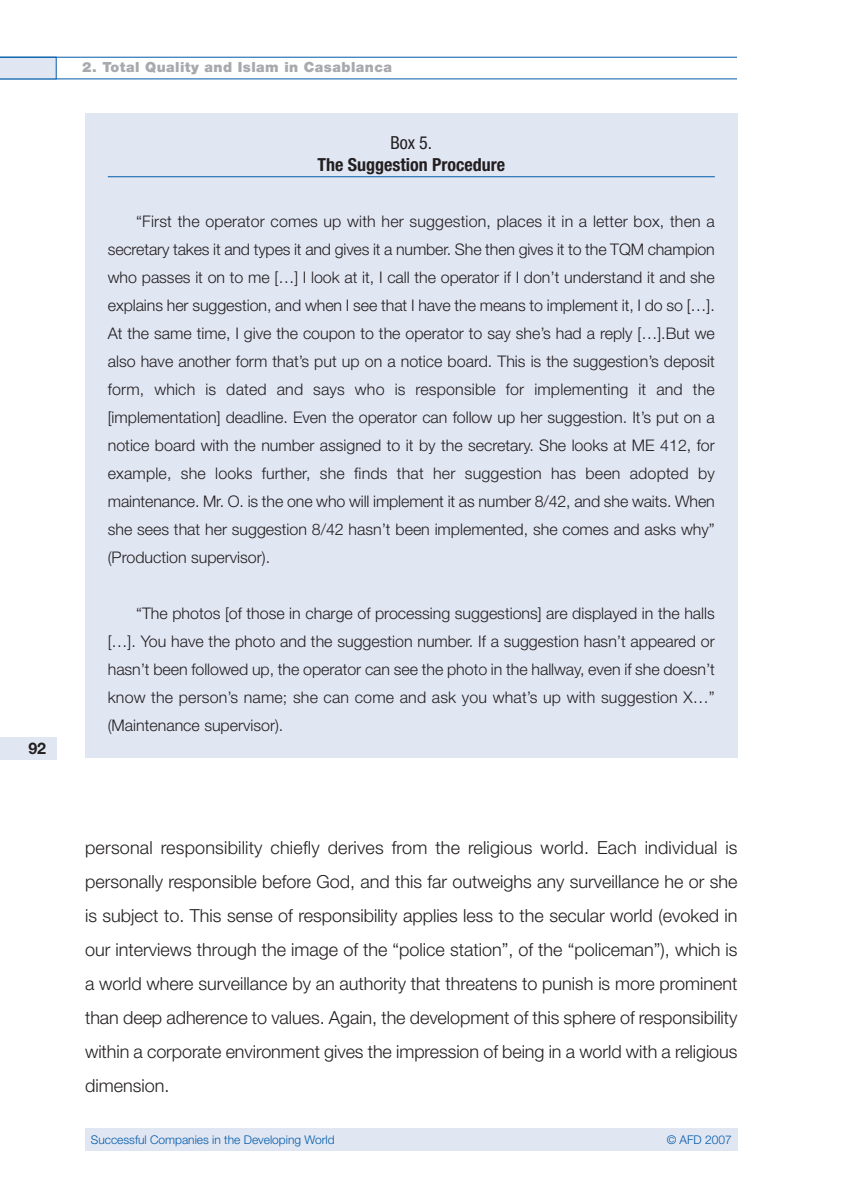
<style>
.page{position:relative;width:851px;height:1191px;background:#fff}
.page>*{position:absolute;margin:0;border:0;box-sizing:border-box;transform-origin:0 0}
.t1{font:300 18px/34px "Helvetica Neue";letter-spacing:-.005em;color:#231f20;text-align:justify}
.t2{font:700 condensed 18px "Helvetica Neue";color:#231f20}
.t3{font:condensed 18px "Helvetica Neue";color:#231f20}
.t4{font:300 16px/28px "Helvetica Neue";color:#231f20;text-align:justify}
.t5{font:700 16px "Helvetica Neue";color:#231f20}
.t6{font:900 14px "Helvetica Neue";letter-spacing:.035em;color:#a8a9ad}
.t7{font:300 12px "Helvetica Neue";color:#015ba9}
</style>
<div class="page">
<div style="left:85px;top:1128px;width:652px;height:23px;background:#e1e6f3"></div>
<div style="left:0;top:737px;width:57px;height:23px;background:#e1e6f3"></div>
<svg style="left:0;top:57px;width:737px;height:22px"></svg>
<div style="left:85px;top:113px;width:652px;height:645px;background:#e1e6f3"></div>
<hr style="left:108px;top:176px;width:606px;height:1px;background:#015ba9">
<p class="t5" style="left:28px;top:742px;width:19px">92</p>
<p class="t6" style="left:82px;top:62px;width:311px">2. Total Quality and Islam in Casablanca</p>
<p class="t3" style="left:390px;top:136px;width:43px">Box 5.</p>
<p class="t2" style="left:317px;top:158px;width:189px">The Suggestion Procedure</p>
<p class="t4" style="left:108px;top:208px;width:608px;text-indent:28px">“First the operator comes up with her suggestion, places it in a letter box, then a secretary takes it and types it and gives it a number. She then gives it to the TQM champion who passes it on to me […] I look at it, I call the operator if I don’t understand it and she explains her suggestion, and when I see that I have the means to implement it, I do so […].<br>At the same time, I give the coupon to the operator to say she’s had a reply […].But we also have another form that’s put up on a notice board. This is the suggestion’s deposit form, which is dated and says who is responsible for implementing it and the [implementation] deadline. Even the operator can follow up her suggestion. It’s put on a notice board with the number assigned to it by the secretary. She looks at ME 412, for example, she looks further, she finds that her suggestion has been adopted by maintenance. Mr. O. is the one who will implement it as number 8/42, and she waits. When she sees that her suggestion 8/42 hasn’t been implemented, she comes and asks why” (Production supervisor).</p>
<p class="t4" style="left:108px;top:600px;width:608px;text-indent:28px">“The photos [of those in charge of processing suggestions] are displayed in the halls […]. You have the photo and the suggestion number. If a suggestion hasn’t appeared or hasn’t been followed up, the operator can see the photo in the hallway, even if she doesn’t know the person’s name; she can come and ask you what’s up with suggestion X…” (Maintenance supervisor).</p>
<p class="t1" style="left:85px;top:832px;width:654px">personal responsibility chiefly derives from the religious world. Each individual is personally responsible before God, and this far outweighs any surveillance he or she is subject to. This sense of responsibility applies less to the secular world (evoked in our interviews through the image of the “police station”, of the “policeman”), which is a world where surveillance by an authority that threatens to punish is more prominent than deep adherence to values. Again, the development of this sphere of responsibility within a corporate environment gives the impression of being in a world with a religious dimension.</p>
<p class="t7" style="left:91px;top:1135px;width:245px">Successful Companies in the Developing World</p>
<p class="t7" style="left:666px;top:1135px;width:67px">© AFD 2007</p>
</div>
